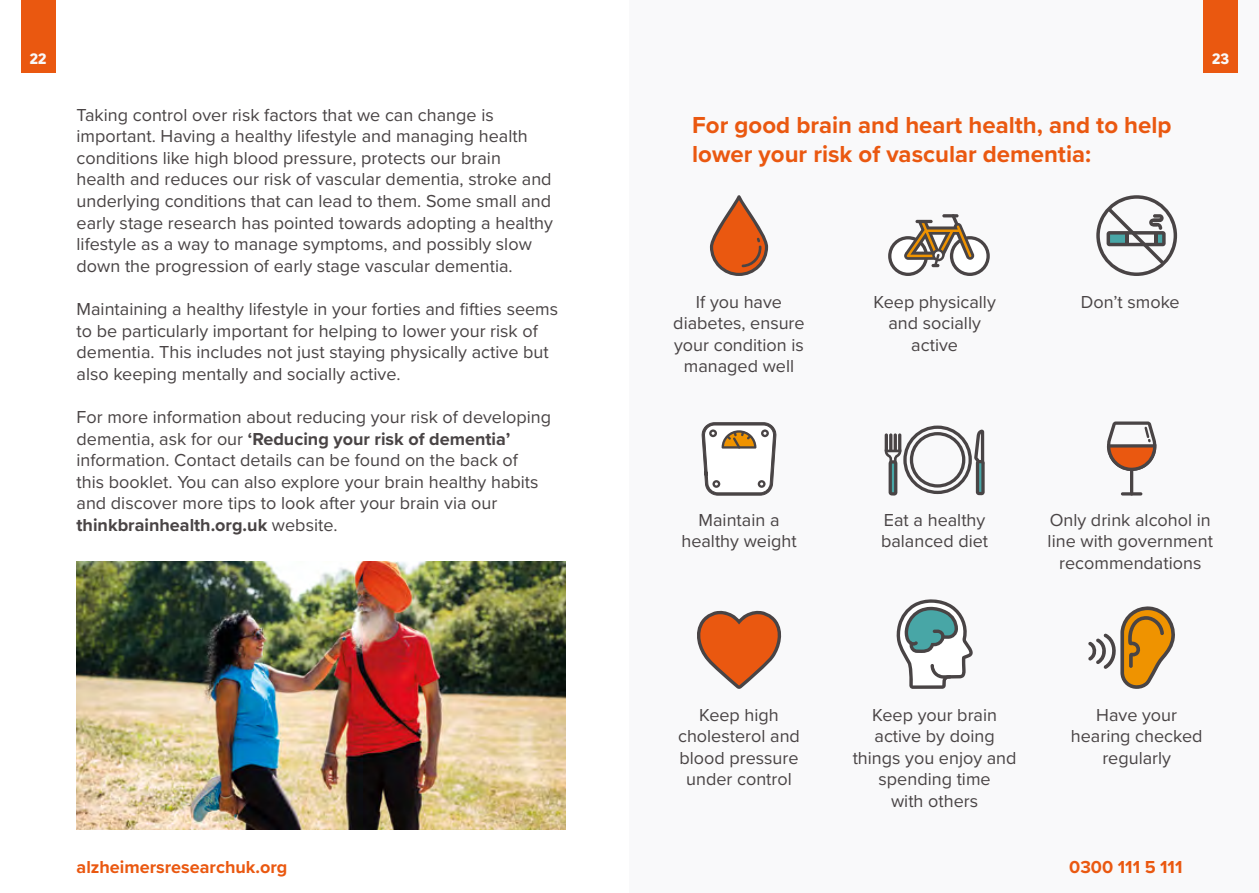
<style>
.page{position:relative;width:1259px;height:893px;background:#fff}
.page>*{position:absolute;margin:0;border:0;box-sizing:border-box;transform-origin:0 0}
.t1{font:700 24px/28.8px "Proxima Nova";color:#ea5810}
.t2{font:18px/21.6px "Proxima Nova";color:#494445;text-align:center}
.t3{font:700 18px "Proxima Nova";color:#ea5810}
.t4{font:700 15px "Statement ARUK";color:#f9f9fa}
.s1{font-weight:700}
</style>
<div class="page">
<div style="left:629px;top:0;width:630px;height:893px;background:#f9f9fa"></div>
<div style="left:1203px;top:0;width:34px;height:72px;background:#ea5810"></div>
<img style="left:77px;top:561px;width:489px;height:268px">
<div style="left:21px;top:0;width:34px;height:72px;background:#ea5810"></div>
<svg style="left:697px;top:610px;width:85px;height:79px"></svg>
<hr style="left:1130px;top:446px;width:3px;height:49px;background:#494445;border-radius:2px">
<hr style="left:1121px;top:492px;width:21px;height:3px;background:#494445;border-radius:2px">
<svg style="left:1106px;top:421px;width:51px;height:50px"></svg>
<svg style="left:1088px;top:606px;width:87px;height:83px"></svg>
<svg style="left:884px;top:426px;width:100px;height:69px"></svg>
<svg style="left:710px;top:195px;width:58px;height:81px"></svg>
<svg style="left:701px;top:422px;width:75px;height:74px"></svg>
<svg style="left:896px;top:599px;width:77px;height:90px"></svg>
<svg style="left:888px;top:214px;width:101px;height:62px"></svg>
<svg style="left:1096px;top:195px;width:81px;height:81px"></svg>
<p class="t4" style="left:30px;top:49px;width:18px">22</p>
<p class="t2" style="left:77px;top:103px;width:478px;text-align:left">Taking control over risk factors that we can change is important. Having a healthy lifestyle and managing health conditions like high blood pressure, protects our brain health and reduces our risk of vascular dementia, stroke and underlying conditions that can lead to them. Some small and early stage research has pointed towards adopting a healthy lifestyle as a way to manage symptoms, and possibly slow down the progression of early stage vascular dementia.</p>
<p class="t2" style="left:77px;top:297px;width:483px;text-align:left">Maintaining a healthy lifestyle in your forties and fifties seems to be particularly important for helping to lower your risk of dementia. This includes not just staying physically active but also keeping mentally and socially active.</p>
<p class="t2" style="left:77px;top:405px;width:476px;text-align:left">For more information about reducing your risk of developing dementia, ask for our <span class="s1">‘Reducing your risk of dementia’ </span>information. Contact details can be found on the back of<br>this booklet. You can also explore your brain healthy habits and discover more tips to look after your brain via our <span class="s1">thinkbrainhealth.org.uk</span> website.</p>
<p class="t3" style="left:77px;top:853px;width:212px">alzheimersresearchuk.org</p>
<h1 class="t1" style="left:692px;top:110px;width:481px">For good brain and heart health, and to help lower your risk of vascular dementia:</h1>
<p class="t4" style="left:1212px;top:49px;width:19px">23</p>
<p class="t2" style="left:673px;top:290px;width:133px">If you have diabetes, ensure your condition is managed well</p>
<p class="t2" style="left:873px;top:290px;width:124px">Keep physically and socially active</p>
<p class="t2" style="left:1080px;top:290px;width:100px">Don’t smoke</p>
<p class="t2" style="left:681px;top:508px;width:117px">Maintain a healthy weight</p>
<p class="t2" style="left:881px;top:508px;width:109px;text-align:left">Eat a healthy balanced diet</p>
<p class="t2" style="left:1047px;top:508px;width:167px">Only drink alcohol in line with government recommendations</p>
<p class="t2" style="left:678px;top:703px;width:123px">Keep high cholesterol and blood pressure under control</p>
<p class="t2" style="left:852px;top:703px;width:165px">Keep your brain active by doing things you enjoy and spending time<br>with others</p>
<p class="t2" style="left:1070px;top:703px;width:133px">Have your hearing checked regularly</p>
<p class="t3" style="left:1069px;top:853px;width:115px">0300 111 5 111</p>
</div>
